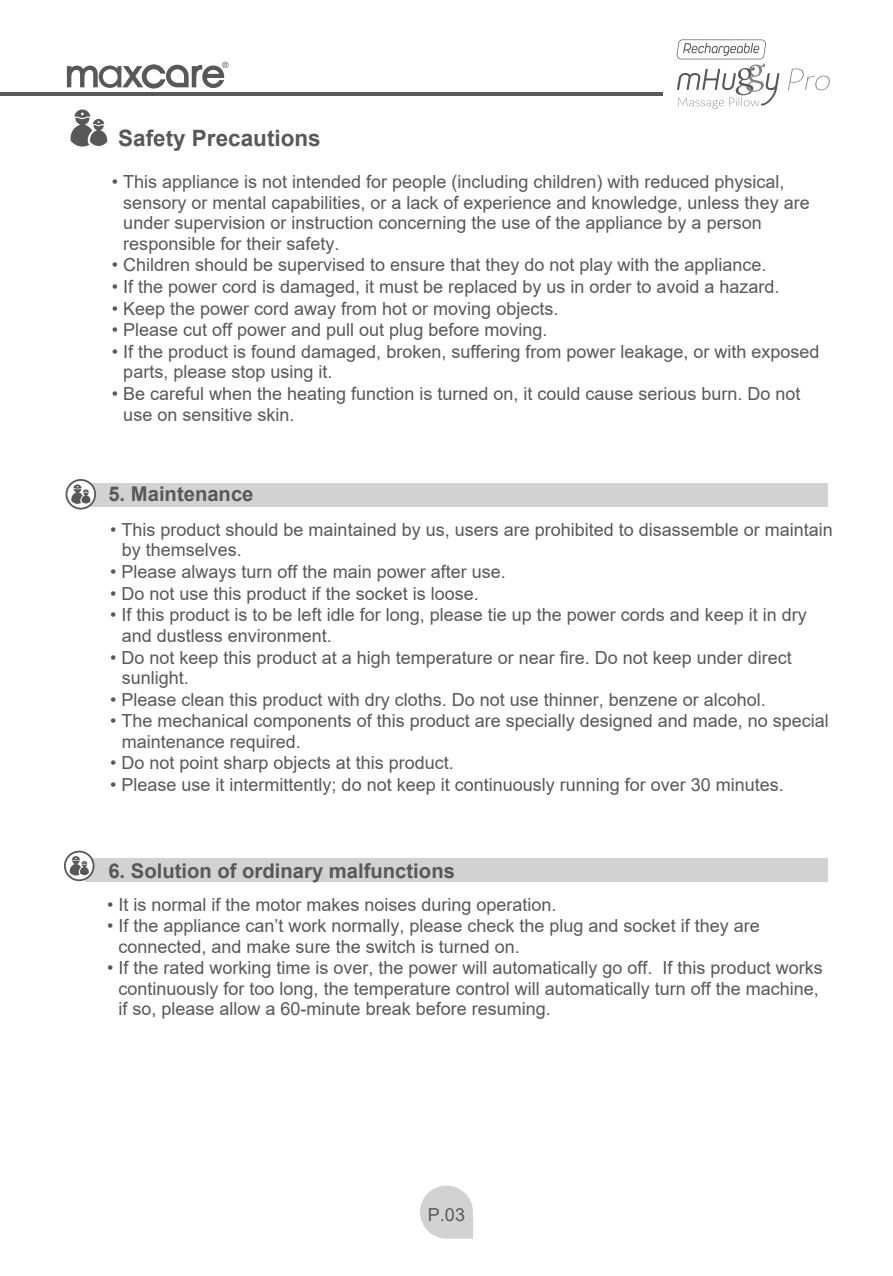
<style>
.page{position:relative;width:893px;height:1276px;background:#fff}
.page>*{position:absolute;margin:0;border:0;box-sizing:border-box;transform-origin:0 0}
.t1{font:700 22.5px "Arial";color:#57585a}
.t2{font:700 20.25px "Arial";color:#57585a}
.t3{font:18px/20.5px "Arial";color:#57585a}
</style>
<div class="page">
<svg style="left:71px;top:109px;width:36px;height:38px"></svg>
<svg style="left:420px;top:1185px;width:53px;height:53px"></svg>
<div style="left:87px;top:483px;width:741px;height:24px;background:#d1d2d4"></div>
<svg style="left:66px;top:479px;width:30px;height:30px"></svg>
<div style="left:85px;top:857px;width:743px;height:24px;background:#d1d2d4"></div>
<svg style="left:64px;top:850px;width:30px;height:31px"></svg>
<svg style="left:67px;top:62px;width:162px;height:27px"></svg>
<hr style="left:0;top:92px;width:662px;height:3px;background:#57585a">
<svg style="left:788px;top:68px;width:42px;height:22px"></svg>
<svg style="left:676px;top:39px;width:103px;height:70px"></svg>
<p class="t1" style="left:118px;top:122px;width:204px">Safety Precautions</p>
<p class="t3" style="left:123px;top:172px;width:688px;text-indent:-11px">• This appliance is not intended for people (including children) with reduced physical, sensory or mental capabilities, or a lack of experience and knowledge, unless they are under supervision or instruction concerning the use of the appliance by a person responsible for their safety.</p>
<p class="t3" style="left:112px;top:254px;width:656px">• Children should be supervised to ensure that they do not play with the appliance.</p>
<p class="t3" style="left:112px;top:276px;width:669px">• If the power cord is damaged, it must be replaced by us in order to avoid a hazard.</p>
<p class="t3" style="left:112px;top:298px;width:448px">• Keep the power cord away from hot or moving objects.</p>
<p class="t3" style="left:112px;top:320px;width:437px">• Please cut off power and pull out plug before moving.</p>
<p class="t3" style="left:123px;top:341px;width:698px;text-indent:-11px">• If the product is found damaged, broken, suffering from power leakage, or with exposed parts, please stop using it.</p>
<p class="t3" style="left:123px;top:383px;width:679px;text-indent:-11px">• Be careful when the heating function is turned on, it could cause serious burn. Do not use on sensitive skin.</p>
<p class="t2" style="left:108px;top:480px;width:147px">5. Maintenance</p>
<p class="t3" style="left:122px;top:519px;width:713px;text-indent:-11px">• This product should be maintained by us, users are prohibited to disassemble or maintain by themselves.</p>
<p class="t3" style="left:110px;top:561px;width:397px">• Please always turn off the main power after use.</p>
<p class="t3" style="left:110px;top:583px;width:370px">• Do not use this product if the socket is loose.</p>
<p class="t3" style="left:122px;top:605px;width:687px;text-indent:-11px">• If this product is to be left idle for long, please tie up the power cords and keep it in dry and dustless environment.</p>
<p class="t3" style="left:122px;top:647px;width:672px;text-indent:-11px">• Do not keep this product at a high temperature or near fire. Do not keep under direct sunlight.</p>
<p class="t3" style="left:110px;top:689px;width:657px">• Please clean this product with dry cloths. Do not use thinner, benzene or alcohol.</p>
<p class="t3" style="left:122px;top:710px;width:709px;text-indent:-11px">• The mechanical components of this product are specially designed and made, no special maintenance required.</p>
<p class="t3" style="left:110px;top:753px;width:345px">• Do not point sharp objects at this product.</p>
<p class="t3" style="left:110px;top:774px;width:675px">• Please use it intermittently; do not keep it continuously running for over 30 minutes.</p>
<p class="t2" style="left:108px;top:856px;width:348px">6. Solution of ordinary malfunctions</p>
<p class="t3" style="left:107px;top:894px;width:451px">• It is normal if the motor makes noises during operation.</p>
<p class="t3" style="left:119px;top:915px;width:643px;text-indent:-11px">• If the appliance can’t work normally, please check the plug and socket if they are connected, and make sure the switch is turned on.</p>
<p class="t3" style="left:119px;top:957px;width:706px;text-indent:-11px">• If the rated working time is over, the power will automatically go off. If this product works continuously for too long, the temperature control will automatically turn off the machine, if so, please allow a 60-minute break before resuming.</p>
<p class="t3" style="left:428px;top:1204px;width:39px">P.03</p>
</div>
